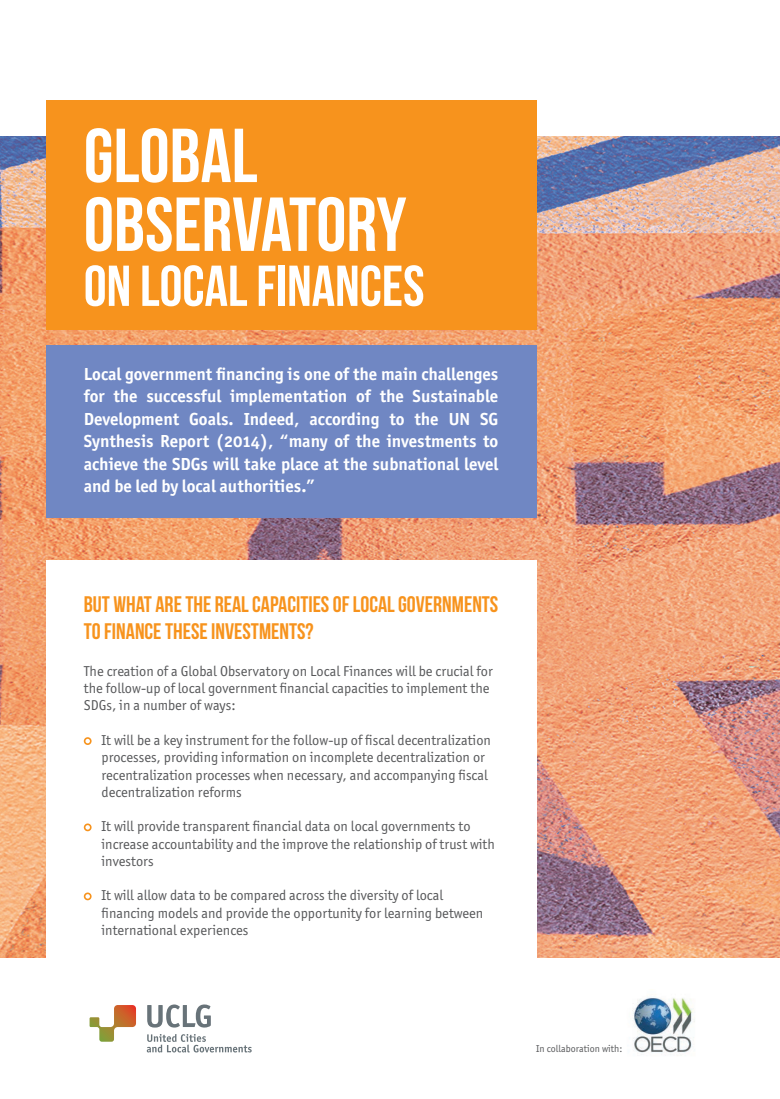
<style>
.page{position:relative;width:780px;height:1099px;background:#fff}
.page>*{position:absolute;margin:0;border:0;box-sizing:border-box;transform-origin:0 0}
.t1{font:700 76.25px/68.8px "Bebas Neue";color:#fff}
.t2{font:700 57.5px "Bebas Neue";color:#fff}
.t3{font:700 22.5px/27px "Bebas Neue";color:#f7931d}
.t4{font:17.5px/22.5px "Officina San ITC Bold OS";color:#fff;text-align:justify}
.t5{font:14.38px/17.2px "Officina San ITC Book OS";color:#57585a}
.t6{font:10px "Officina San ITC Book OS";color:#57585a}
.s1{font-weight:400}
</style>
<div class="page">
<img style="left:0;top:136px;width:780px;height:821px">
<div style="left:46px;top:100px;width:490px;height:229px;background:#f7931d"></div>
<div style="left:46px;top:559px;width:490px;height:432px;background:#fff"></div>
<div style="left:46px;top:345px;width:490px;height:172px;background:#7087c3"></div>
<div style="left:84px;top:737px;width:8px;height:8px;border:2px solid #f7931d;border-radius:50%"></div>
<div style="left:84px;top:823px;width:8px;height:8px;border:2px solid #f7931d;border-radius:50%"></div>
<div style="left:84px;top:892px;width:8px;height:8px;border:2px solid #f7931d;border-radius:50%"></div>
<svg style="left:90px;top:1005px;width:46px;height:36px"></svg>
<svg style="left:147px;top:1004px;width:64px;height:23px"></svg>
<svg style="left:147px;top:1034px;width:105px;height:18px"></svg>
<img style="left:632px;top:997px;width:63px;height:59px">
<h1 class="t1" style="left:84px;top:120px;width:324px">GLOBAL<br>OBSERVATORY</h1>
<h2 class="t2" style="left:84px;top:254px;width:342px">ON LOCAL FINANCES</h2>
<p class="t4" style="left:84px;top:362px;width:416px">Local government financing is one of the main challenges for the successful implementation of the Sustainable Development Goals. Indeed, according to the UN SG Synthesis Report (2014), “many of the investments to achieve the SDGs will take place at the subnational level and be led by local authorities.”</p>
<h3 class="t3" style="left:84px;top:590px;width:416px"><span class="s1">BUT WHAT ARE THE</span> REAL CAPACITIES OF LOCAL GOVERNMENTS<br>TO FINANCE <span class="s1">THESE INVESTMENTS?</span></h3>
<p class="t5" style="left:84px;top:662px;width:410px">The creation of a Global Observatory on Local Finances will be crucial for the follow-up of local government financial capacities to implement the<br>SDGs, in a number of ways:</p>
<p class="t5" style="left:101px;top:731px;width:391px">It will be a key instrument for the follow-up of fiscal decentralization processes, providing information on incomplete decentralization or recentralization processes when necessary, and accompanying fiscal decentralization reforms</p>
<p class="t5" style="left:101px;top:817px;width:395px">It will provide transparent financial data on local governments to increase accountability and the improve the relationship of trust with investors</p>
<p class="t5" style="left:101px;top:886px;width:383px">It will allow data to be compared across the diversity of local financing models and provide the opportunity for learning between international experiences</p>
<p class="t6" style="left:536px;top:1043px;width:88px">In collaboration with:</p>
</div>
